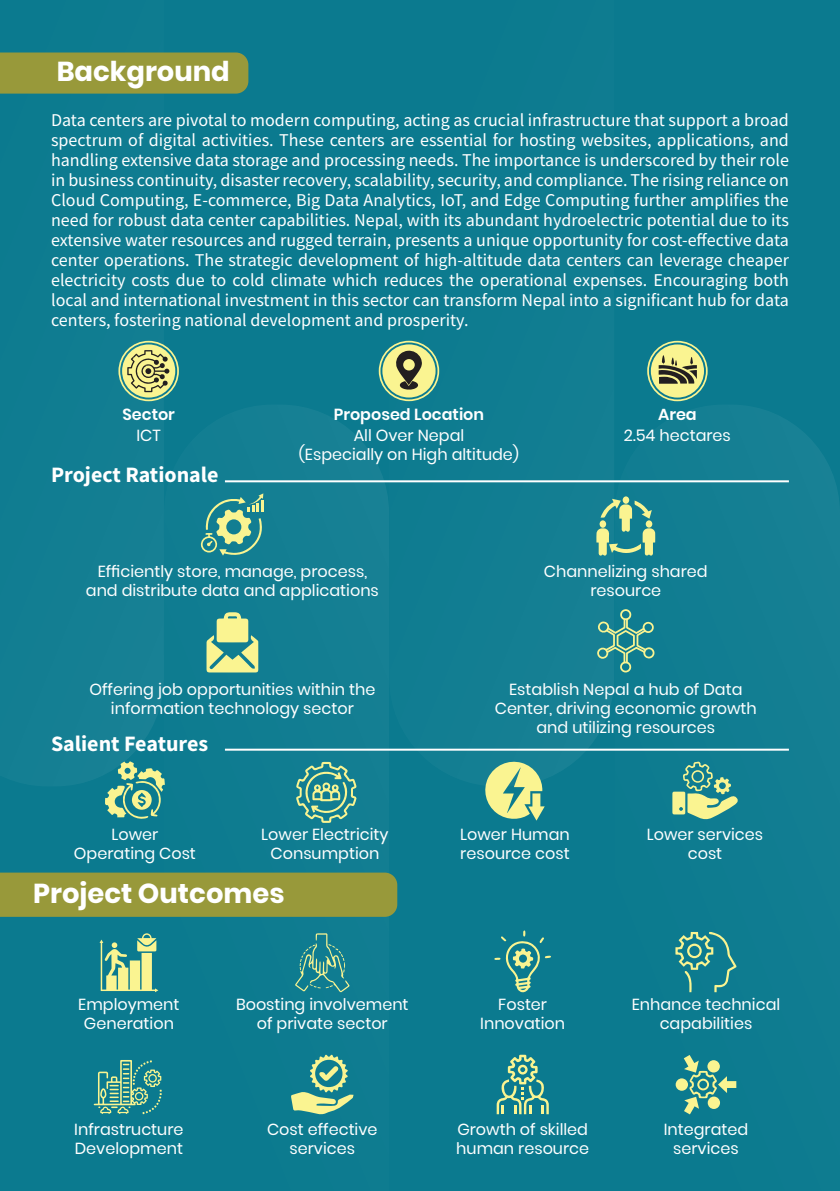
<style>
.page{position:relative;width:840px;height:1191px;background:#fff}
.page>*{position:absolute;margin:0;border:0;box-sizing:border-box;transform-origin:0 0}
.t1{font:700 27.4px "Poppins";color:#fff}
.t2{font:700 22px "Source Sans Pro";color:#fff}
.t3{font:18px/20px "Source Sans Pro";color:#fff;text-align:justify}
.t4{font:16px/19.2px "Poppins";color:#fff;text-align:center}
.t5{font:600 16px "Poppins";color:#fff}
</style>
<div class="page">
<div style="left:0;top:0;width:839px;height:1191px;background:#0b7a8f"></div>
<div style="left:53px;top:340px;width:111px;height:446px;background:#147f93"></div>
<svg style="left:389px;top:340px;width:225px;height:439px"></svg>
<svg style="left:207px;top:405px;width:182px;height:710px"></svg>
<svg style="left:614px;top:405px;width:225px;height:710px"></svg>
<div style="left:0;top:52px;width:248px;height:42px;background:#98993a"></div>
<div style="left:382px;top:344px;width:53px;height:53px;background:#faf491;border-radius:50%"></div>
<div style="left:378px;top:341px;width:61px;height:60px;border:2px solid #faf491;border-radius:50%"></div>
<svg style="left:396px;top:350px;width:26px;height:40px"></svg>
<div style="left:122px;top:344px;width:53px;height:53px;background:#faf491;border-radius:50%"></div>
<div style="left:118px;top:341px;width:61px;height:60px;border:2px solid #faf491;border-radius:50%"></div>
<div style="left:0;top:872px;width:397px;height:45px;background:#98993a"></div>
<div style="left:650px;top:344px;width:53px;height:53px;background:#faf491;border-radius:50%"></div>
<div style="left:646px;top:341px;width:61px;height:60px;border:2px solid #faf491;border-radius:50%"></div>
<hr style="left:225px;top:480px;width:563px;height:2px;background:#fff">
<hr style="left:225px;top:748px;width:563px;height:2px;background:#fff">
<svg style="left:200px;top:493px;width:64px;height:64px"></svg>
<svg style="left:596px;top:499px;width:59px;height:57px"></svg>
<div style="left:599px;top:520px;width:6px;height:8px;background:#faf491;border-radius:50%"></div>
<div style="left:645px;top:520px;width:7px;height:7px;background:#faf491;border-radius:50%"></div>
<div style="left:622px;top:496px;width:7px;height:8px;background:#faf491;border-radius:50%"></div>
<svg style="left:206px;top:612px;width:52px;height:60px"></svg>
<svg style="left:596px;top:609px;width:58px;height:63px"></svg>
<svg style="left:105px;top:760px;width:60px;height:59px"></svg>
<svg style="left:482px;top:759px;width:62px;height:62px"></svg>
<svg style="left:295px;top:761px;width:61px;height:62px"></svg>
<svg style="left:672px;top:761px;width:65px;height:58px"></svg>
<svg style="left:99px;top:933px;width:59px;height:59px"></svg>
<svg style="left:294px;top:933px;width:55px;height:59px"></svg>
<svg style="left:494px;top:930px;width:57px;height:62px"></svg>
<svg style="left:675px;top:932px;width:61px;height:60px"></svg>
<svg style="left:93px;top:1060px;width:69px;height:54px"></svg>
<svg style="left:291px;top:1054px;width:62px;height:60px"></svg>
<svg style="left:496px;top:1054px;width:52px;height:60px"></svg>
<div style="left:675px;top:1078px;width:12px;height:12px;background:#faf491;border-radius:50%"></div>
<svg style="left:683px;top:1055px;width:53px;height:59px"></svg>
<svg style="left:127px;top:350px;width:42px;height:42px"></svg>
<svg style="left:658px;top:355px;width:38px;height:29px"></svg>
<p class="t1" style="left:57px;top:56px;width:174px">Background</p>
<p class="t3" style="left:51px;top:109px;width:739px">Data centers are pivotal to modern computing, acting as crucial infrastructure that support a broad spectrum of digital activities. These centers are essential for hosting websites, applications, and handling extensive data storage and processing needs. The importance is underscored by their role in business continuity, disaster recovery, scalability, security, and compliance. The rising reliance on Cloud Computing, E-commerce, Big Data Analytics, IoT, and Edge Computing further amplifies the need for robust data center capabilities. Nepal, with its abundant hydroelectric potential due to its extensive water resources and rugged terrain, presents a unique opportunity for cost-effective data center operations. The strategic development of high-altitude data centers can leverage cheaper electricity costs due to cold climate which reduces the operational expenses. Encouraging both local and international investment in this sector can transform Nepal into a significant hub for data centers, fostering national development and prosperity.</p>
<p class="t5" style="left:122px;top:405px;width:54px">Sector</p>
<p class="t4" style="left:136px;top:426px;width:26px">ICT</p>
<p class="t2" style="left:51px;top:460px;width:169px">Project Rationale</p>
<p class="t5" style="left:333px;top:405px;width:152px">Proposed Location</p>
<p class="t4" style="left:353px;top:426px;width:112px">All Over Nepal</p>
<p class="t4" style="left:299px;top:445px;width:222px">(Especially on High altitude)</p>
<p class="t5" style="left:657px;top:405px;width:40px">Area</p>
<p class="t4" style="left:623px;top:426px;width:108px">2.54 hectares</p>
<p class="t4" style="left:86px;top:561px;width:294px">Efficiently store, manage, process, and distribute data and applications</p>
<p class="t4" style="left:543px;top:561px;width:165px">Channelizing shared resource</p>
<p class="t4" style="left:89px;top:680px;width:287px">Offering job opportunities within the information technology sector</p>
<p class="t2" style="left:51px;top:728px;width:159px">Salient Features</p>
<p class="t4" style="left:494px;top:680px;width:263px">Establish Nepal a hub of Data<br>Center, driving economic growth and utilizing resources</p>
<p class="t4" style="left:74px;top:824px;width:123px">Lower<br>Operating Cost</p>
<p class="t4" style="left:261px;top:824px;width:129px">Lower Electricity<br>Consumption</p>
<p class="t4" style="left:460px;top:824px;width:111px;text-align:left">Lower Human resource cost</p>
<p class="t4" style="left:646px;top:824px;width:118px">Lower services cost</p>
<p class="t1" style="left:33px;top:877px;width:252px">Project Outcomes</p>
<p class="t4" style="left:78px;top:994px;width:103px">Employment<br>Generation</p>
<p class="t4" style="left:236px;top:994px;width:174px">Boosting involvement of private sector</p>
<p class="t4" style="left:480px;top:994px;width:86px">Foster<br>Innovation</p>
<p class="t4" style="left:631px;top:994px;width:150px">Enhance technical capabilities</p>
<p class="t4" style="left:74px;top:1120px;width:111px;text-align:left">Infrastructure<br>Development</p>
<p class="t4" style="left:267px;top:1120px;width:112px">Cost effective services</p>
<p class="t4" style="left:456px;top:1120px;width:134px;text-align:left">Growth of skilled human resource</p>
<p class="t4" style="left:663px;top:1120px;width:86px">Integrated services</p>
</div>
